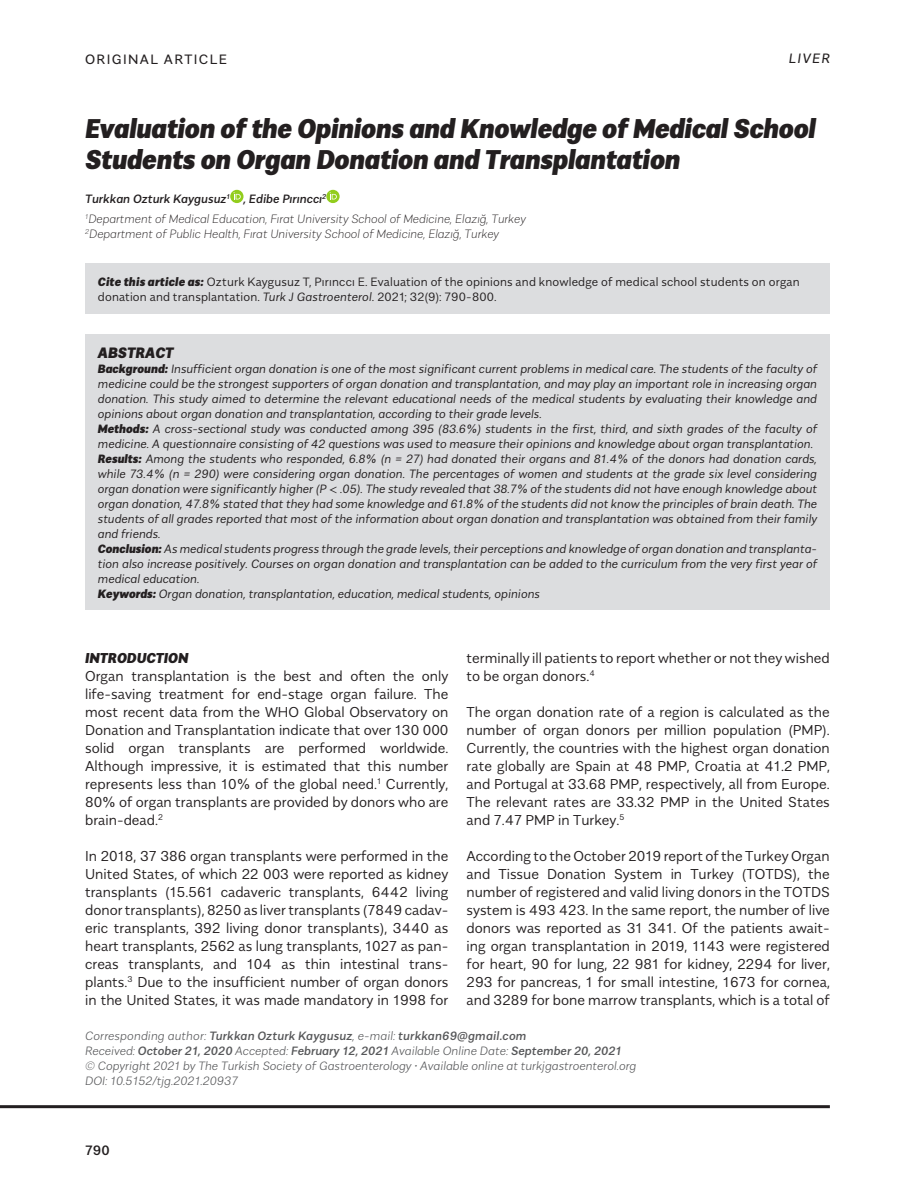
<style>
.page{position:relative;width:915px;height:1191px;background:#fff}
.page>*{position:absolute;margin:0;border:0;box-sizing:border-box;transform-origin:0 0}
.t1{font:italic 900 27px/31.5px "Alergia Normal";letter-spacing:-.01em;color:#231f20}
.t2{font:italic 900 15px "Alergia Normal";color:#231f20}
.t3{font:300 14.25px/18px "Alergia Normal";color:#231f20;text-align:justify}
.t4{font:italic 900 14.25px "Alergia Normal";color:#231f20}
.t5{font:13.5px "Alergia Normal";letter-spacing:.1em;color:#231f20}
.t6{font:italic 13.5px "Alergia Normal";letter-spacing:.09em;color:#231f20}
.t7{font:500 13.5px "Alergia Normal";color:#231f20}
.t8{font:italic 300 12px/15px "Alergia Normal";color:#231f20}
.t9{font:italic 300 expanded 12px/19.5px "Alergia Normal";color:#231f20}
.t10{font:300 12px/15px "Alergia Normal";letter-spacing:.015em;color:#231f20}
.t11{font:italic 500 12px/15px "Alergia Normal";color:#57585a}
.t12{font:italic 200 12px "Alergia Normal";color:#57585a}
.s1{font-weight:500;font-stretch:normal}
.s2{font-weight:900;font-style:italic}
.s3{font-style:italic}
.s4{font-weight:900}
.s5{font-family:"STIX General";font-weight:400;font-style:normal}
.s6{font-weight:200}
</style>
<div class="page">
<hr style="left:0;top:1105px;width:829px;height:3px;background:#231f20">
<div style="left:85px;top:263px;width:744px;height:50px;background:#dcdddf"></div>
<div style="left:85px;top:333px;width:744px;height:37px;background:#dcdddf"></div>
<div style="left:85px;top:351px;width:744px;height:79px;background:#dcdddf"></div>
<div style="left:85px;top:411px;width:744px;height:49px;background:#dcdddf"></div>
<div style="left:85px;top:441px;width:744px;height:109px;background:#dcdddf"></div>
<div style="left:85px;top:531px;width:744px;height:64px;background:#dcdddf"></div>
<div style="left:85px;top:576px;width:744px;height:34px;background:#dcdddf"></div>
<svg style="left:230px;top:190px;width:13px;height:13px"></svg>
<svg style="left:233px;top:192px;width:8px;height:7px"></svg>
<svg style="left:326px;top:190px;width:13px;height:13px"></svg>
<svg style="left:329px;top:192px;width:8px;height:7px"></svg>
<p class="t5" style="left:85px;top:48px;width:143px">ORIGINAL ARTICLE</p>
<p class="t6" style="left:788px;top:48px;width:42px">LIVER</p>
<h1 class="t1" style="left:85px;top:110px;width:732px">Evaluation of the Opinions and Knowledge of Medical School<br>Students on Organ Donation and Transplantation</h1>
<p class="t9" style="left:85px;top:188px;width:442px"><span class="s1">Turkkan Ozturk Kaygusuz</span><sup>1</sup> <span class="s1">, Edibe Pırınccı</span><sup>2<br></sup><sup>1</sup>Department of Medical Education, Fırat University School of Medicine, Elazığ, Turkey</p>
<p class="t9" style="left:85px;top:223px;width:415px"><sup>2</sup>Department of Public Health, Fırat University School of Medicine, Elazığ, Turkey</p>
<p class="t10" style="left:98px;top:273px;width:703px"><span class="s2">Cite this article as:</span> Ozturk Kaygusuz T, Pırınccı E. Evaluation of the opinions and knowledge of medical school students on organ donation and transplantation. <span class="s3">Turk J Gastroenterol.</span> 2021; 32(9): 790-800.</p>
<p class="t2" style="left:98px;top:341px;width:77px">ABSTRACT</p>
<p class="t8" style="left:98px;top:361px;width:720px"><span class="s4">Background:</span> Insufficient organ donation is one of the most significant current problems in medical care. The students of the faculty of medicine could be the strongest supporters of organ donation and transplantation, and may play an important role in increasing organ donation. This study aimed to determine the relevant educational needs of the medical students by evaluating their knowledge and opinions about organ donation and transplantation, according to their grade levels.<br><span class="s4">Methods:</span> A cross-sectional study was conducted among 395 (83.6%) students in the first, third, and sixth grades of the faculty of medicine. A questionnaire consisting of 42 questions was used to measure their opinions and knowledge about organ transplantation.<br><span class="s4">Results:</span> Among the students who responded, 6.8% (n = 27) had donated their organs and 81.4% of the donors had donation cards, while 73.4% (n = 290) were considering organ donation. The percentages of women and students at the grade six level considering organ donation were significantly higher (P <span class="s5">&lt;</span> .05). The study revealed that 38.7% of the students did not have enough knowledge about organ donation, 47.8% stated that they had some knowledge and 61.8% of the students did not know the principles of brain death. The students of all grades reported that most of the information about organ donation and transplantation was obtained from their family and friends.<br><span class="s4">Conclusion:</span> As medical students progress through the grade levels, their perceptions and knowledge of organ donation and transplanta&shy;tion also increase positively. Courses on organ donation and transplantation can be added to the curriculum from the very first year of medical education.<br><span class="s4">Keywords:</span> Organ donation, transplantation, education, medical students, opinions</p>
<p class="t4" style="left:85px;top:646px;width:105px">INTRODUCTION</p>
<p class="t3" style="left:85px;top:666px;width:365px">Organ transplantation is the best and often the only life-saving treatment for end-stage organ failure. The most recent data from the WHO Global Observatory on Donation and Transplantation indicate that over 130 000 solid organ transplants are performed worldwide.<br>Although impressive, it is estimated that this number represents less than 10% of the global need.<sup>1</sup> Currently, 80% of organ transplants are provided by donors who are brain-dead.<sup>2</sup></p>
<p class="t3" style="left:85px;top:846px;width:365px">In 2018, 37 386 organ transplants were performed in the United States, of which 22 003 were reported as kidney transplants (15.561 cadaveric transplants, 6442 living donor transplants), 8250 as liver transplants (7849 cadav&shy;eric transplants, 392 living donor transplants), 3440 as heart transplants, 2562 as lung transplants, 1027 as pan&shy;creas transplants, and 104 as thin intestinal trans&shy;plants.<sup>3</sup> Due to the insufficient number of organ donors in the United States, it was made mandatory in 1998 for</p>
<p class="t3" style="left:466px;top:648px;width:365px">terminally ill patients to report whether or not they wished to be organ donors.<sup>4</sup></p>
<p class="t3" style="left:466px;top:702px;width:365px">The organ donation rate of a region is calculated as the number of organ donors per million population (PMP).<br>Currently, the countries with the highest organ donation rate globally are Spain at 48 PMP, Croatia at 41.2 PMP, and Portugal at 33.68 PMP, respectively, all from Europe.<br>The relevant rates are 33.32 PMP in the United States and 7.47 PMP in Turkey.<sup>5</sup></p>
<p class="t3" style="left:466px;top:846px;width:365px">According to the October 2019 report of the Turkey Organ and Tissue Donation System in Turkey (TOTDS), the number of registered and valid living donors in the TOTDS system is 493 423. In the same report, the number of live donors was reported as 31 341. Of the patients await&shy;ing organ transplantation in 2019, 1143 were registered for heart, 90 for lung, 22 981 for kidney, 2294 for liver, 293 for pancreas, 1 for small intestine, 1673 for cornea, and 3289 for bone marrow transplants, which is a total of</p>
<p class="t11" style="left:85px;top:1027px;width:538px"><span class="s6">Corresponding author:</span> Turkkan Ozturk Kaygusuz<span class="s6">, e-mail:</span> turkkan69@gmail.com<br><span class="s6">Received:</span> October 21, 2020 <span class="s6">Accepted:</span> February 12, 2021 <span class="s6">Available Online Date:</span> September 20, 2021</p>
<p class="t12" style="left:85px;top:1071px;width:154px">DOI: 10.5152/tjg.2021.20937</p>
<p class="t12" style="left:85px;top:1056px;width:552px">© Copyright 2021 by The Turkish Society of Gastroenterology • Available online at turkjgastroenterol.org</p>
<p class="t7" style="left:85px;top:1139px;width:26px">790</p>
</div>
